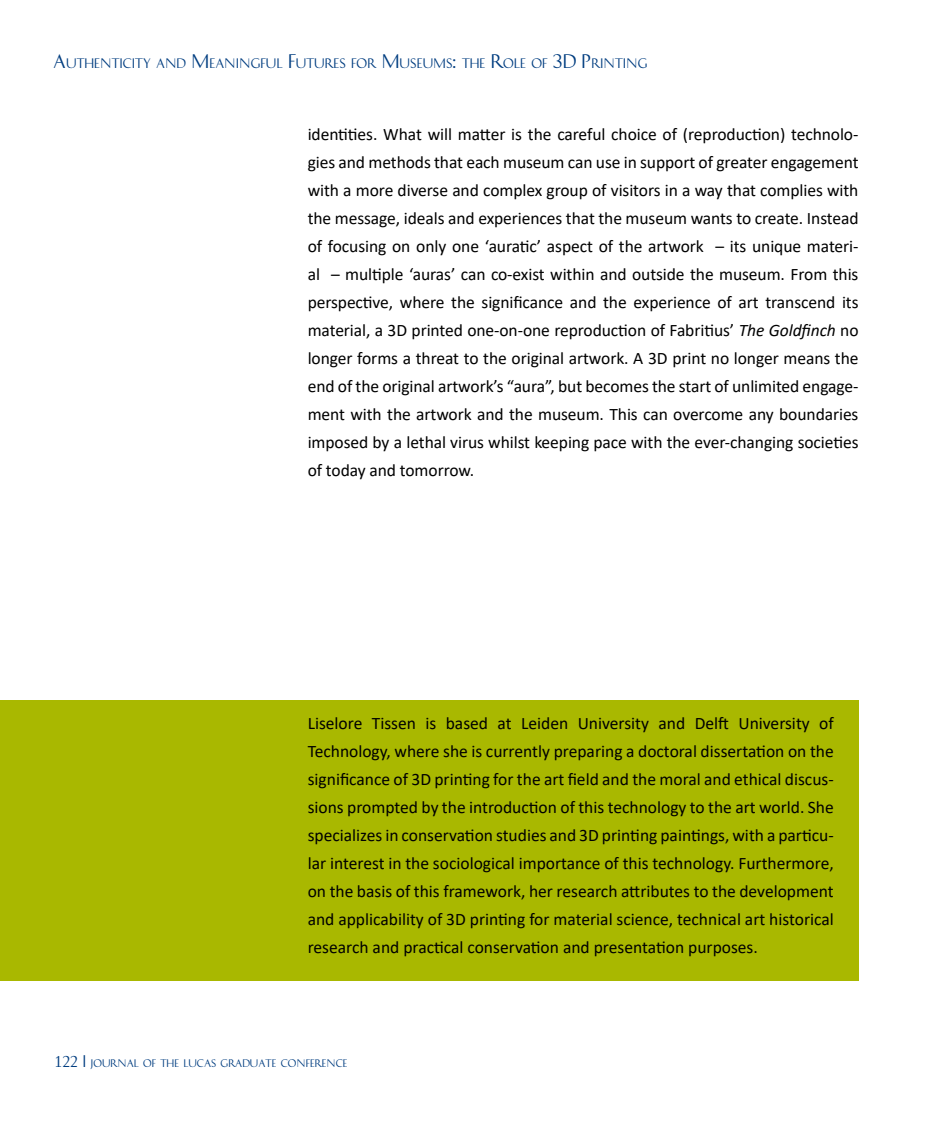
<style>
.page{position:relative;width:943px;height:1127px;background:#fff}
.page>*{position:absolute;margin:0;border:0;box-sizing:border-box;transform-origin:0 0}
.t1{font:17.5px/28px "Calibri";letter-spacing:-.005em;color:#000;text-align:justify}
.t2{font:12.25px "History Two";color:#003d80}
.t3{font:9.8px "History Two";color:#003d80}
.s1{font-size:17.5px}
.s2{font-style:italic}
.s3{font-size:14px}
</style>
<div class="page">
<div style="left:0;top:699px;width:858px;height:281px;background:#a9b800"></div>
<p class="t2" style="left:53px;top:55px;width:595px"><span class="s1">A</span>UTHENTICITY AND <span class="s1">M</span> EANI NGFUL <span class="s1">F</span>UTURES FOR <span class="s1">M</span> USEUMS<span class="s1">:</span> THE <span class="s1">R</span>OLE OF <span class="s1">3D P</span> RI NTI NG</p>
<p class="t1" style="left:308px;top:120px;width:552px">identities. What will matter is the careful choice of (reproduction) technolo&shy;gies and methods that each museum can use in support of greater engagement with a more diverse and complex group of visitors in a way that complies with the message, ideals and experiences that the museum wants to create. Instead of focusing on only one ‘auratic’ aspect of the artwork – its unique materi&shy;al – multiple ‘auras’ can co-exist within and outside the museum. From this perspective, where the significance and the experience of art transcend its material, a 3D printed one-on-one reproduction of Fabritius’ <span class="s2">The Goldfinch</span> no longer forms a threat to the original artwork. A 3D print no longer means the end of the original artwork’s “aura”, but becomes the start of unlimited engage&shy;ment with the artwork and the museum. This can overcome any boundaries imposed by a lethal virus whilst keeping pace with the ever-changing societies of today and tomorrow.</p>
<p class="t1" style="left:308px;top:708px;width:527px">Liselore Tissen is based at Leiden University and Delft University of Technology, where she is currently preparing a doctoral dissertation on the significance of 3D printing for the art field and the moral and ethical discus&shy;sions prompted by the introduction of this technology to the art world. She specializes in conservation studies and 3D printing paintings, with a particu&shy;lar interest in the sociological importance of this technology. Furthermore, on the basis of this framework, her research attributes to the development and applicability of 3D printing for material science, technical art historical research and practical conservation and presentation purposes.</p>
<p class="t3" style="left:55px;top:1057px;width:294px"><span class="s3">122 |</span> JOURNAL OF THE LUCAS GRADUATE CONFERENCE</p>
</div>
